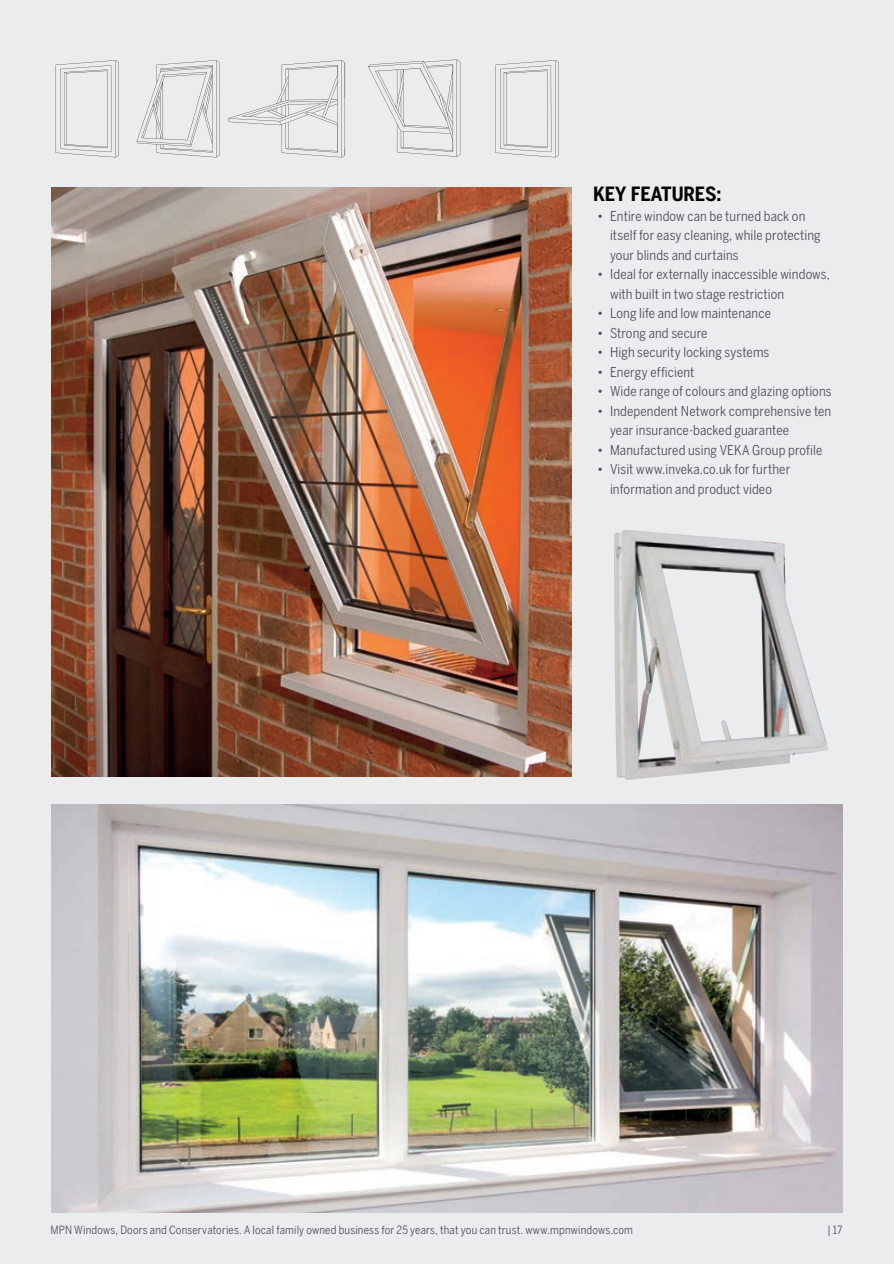
<style>
.page{position:relative;width:894px;height:1264px;background:#ebecee}
.page>*{position:absolute;margin:0;border:0;box-sizing:border-box;transform-origin:0 0}
.t1{font:700 condensed 19.5px "Benton Sans";color:#010101}
.t2{font:condensed 13.5px/19.5px "Benton Sans";letter-spacing:.01em;color:#464b54}
.t3{font:condensed 11.4px "Benton Sans";letter-spacing:.015em;color:#464b54}
</style>
<div class="page">
<img style="left:51px;top:187px;width:521px;height:589px">
<img style="left:614px;top:530px;width:214px;height:250px">
<svg style="left:495px;top:60px;width:64px;height:97px"></svg>
<svg style="left:56px;top:60px;width:404px;height:97px"></svg>
<img style="left:51px;top:804px;width:791px;height:408px">
<h1 class="t1" style="left:593px;top:182px;width:130px">KEY FEATURES:</h1>
<p class="t2" style="left:610px;top:206px;width:212px;text-indent:-13px">• Entire window can be turned back on itself for easy cleaning, while protecting your blinds and curtains</p>
<p class="t2" style="left:610px;top:264px;width:221px;text-indent:-13px">• Ideal for externally inaccessible windows, with built in two stage restriction</p>
<p class="t2" style="left:597px;top:303px;width:175px">• Long life and low maintenance</p>
<p class="t2" style="left:597px;top:323px;width:112px">• Strong and secure</p>
<p class="t2" style="left:597px;top:342px;width:174px">• High security locking systems</p>
<p class="t2" style="left:597px;top:362px;width:99px">• Energy efficient</p>
<p class="t2" style="left:597px;top:381px;width:236px">• Wide range of colours and glazing options</p>
<p class="t2" style="left:610px;top:401px;width:223px;text-indent:-13px">• Independent Network comprehensive ten year insurance-backed guarantee</p>
<p class="t2" style="left:597px;top:440px;width:226px">• Manufactured using VEKA Group profile</p>
<p class="t2" style="left:597px;top:459px;width:194px;text-align:center">• Visit www.inveka.co.uk for further information and product video</p>
<p class="t3" style="left:50px;top:1223px;width:584px">MPN Windows, Doors and Conservatories. A local family owned business for 25 years, that you can trust. www.mpnwindows.com</p>
<p class="t3" style="left:827px;top:1223px;width:17px">| 17</p>
</div>
